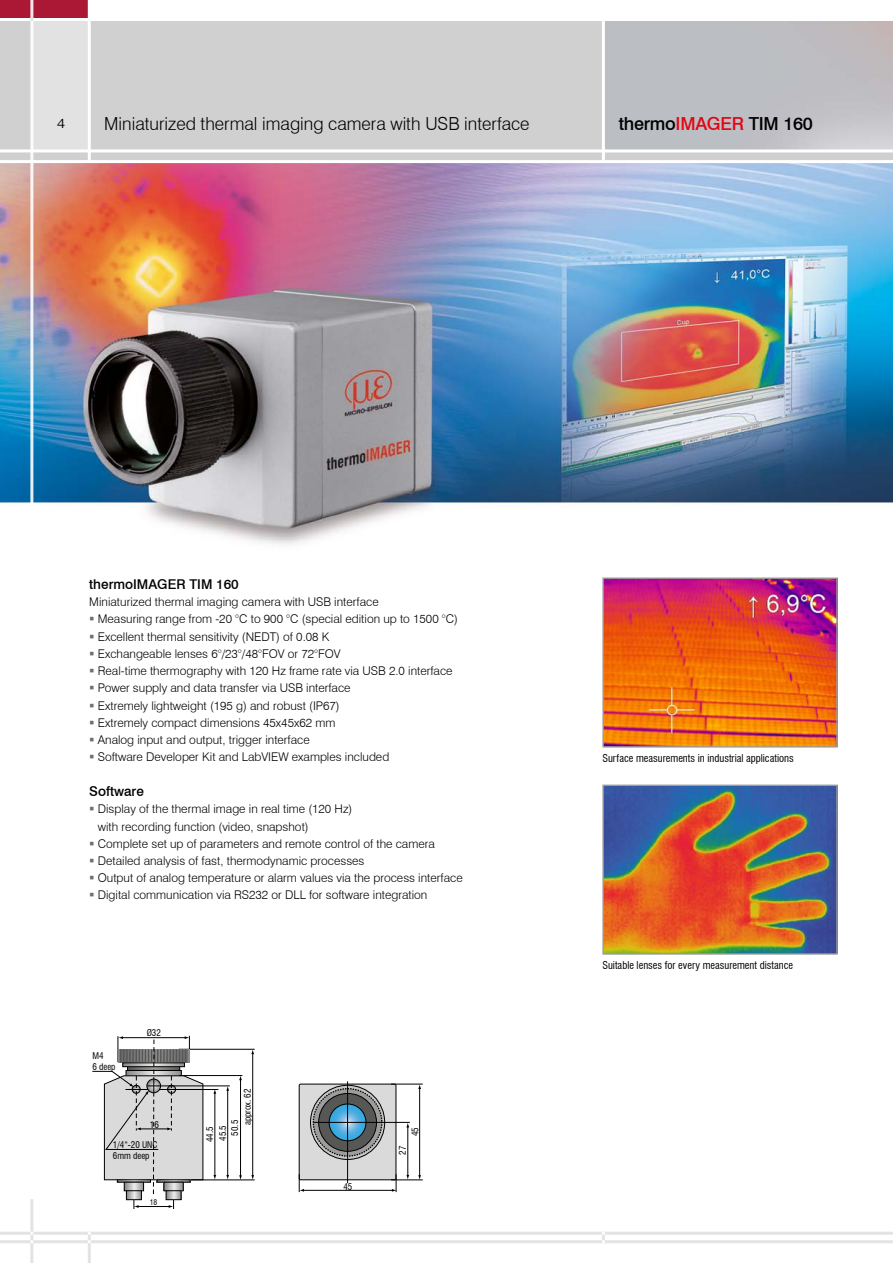
<style>
.page{position:relative;width:893px;height:1263px;background:#fff}
.page>*{position:absolute;margin:0;border:0;box-sizing:border-box;transform-origin:0 0}
.t1{font:300 18px "Swiss 721 BT";color:#000}
.t2{font:500 18px "Swiss 721 BT";letter-spacing:-.015em;color:#000}
.t3{font:500 13.5px "Swiss 721 BT";color:#000}
.t4{font:300 13.5px "Swiss 721 BT";color:#000;scale:1.18 1}
.t5{font:300 12px/17.2px "Swiss 721 BT";color:#000}
.t6{font:condensed 10.5px "Swiss 721 BT";color:#000}
.t7{font:condensed 9px/10.8px "Swiss 721 BT";color:#000}
.t8{font:condensed 7.65px "Swiss 721 BT";color:#000}
.s1{color:#e30613}
</style>
<div class="page">
<img style="left:0;top:163px;width:893px;height:381px">
<div style="left:0;top:21px;width:893px;height:141px;background:#d0d0d0"></div>
<img style="left:605px;top:21px;width:288px;height:128px">
<div style="left:32px;top:21px;width:57px;height:130px;background:#e2e2e2"></div>
<div style="left:0;top:0;width:89px;height:18px;background:#aa1836"></div>
<hr style="left:88px;top:0;width:3px;height:163px;background:#fff">
<hr style="left:602px;top:17px;width:3px;height:145px;background:#fff">
<hr style="left:0;top:149px;width:893px;height:3px;background:#fff">
<hr style="left:0;top:160px;width:893px;height:3px;background:#fff">
<hr style="left:0;top:1240px;width:893px;height:3px;background:#e3e3e3">
<hr style="left:30px;top:0;width:3px;height:506px;background:#e3e3e3">
<hr style="left:0;top:1232px;width:893px;height:3px;background:#e3e3e3">
<hr style="left:30px;top:1199px;width:3px;height:64px;background:#e3e3e3">
<hr style="left:88px;top:1232px;width:3px;height:31px;background:#e3e3e3">
<svg style="left:602px;top:1232px;width:3px;height:11px"></svg>
<img style="left:604px;top:579px;width:232px;height:166px">
<div style="left:602px;top:577px;width:236px;height:170px;border:1px solid #9d9d9c"></div>
<img style="left:604px;top:786px;width:232px;height:167px">
<div style="left:602px;top:784px;width:236px;height:171px;border:1px solid #9d9d9c"></div>
<div style="left:299px;top:1084px;width:97px;height:96px;background:#dadada;border-radius:2px"></div>
<div style="left:299px;top:1084px;width:97px;height:96px;border:1px solid #000;border-radius:2px"></div>
<svg style="left:310px;top:1085px;width:75px;height:74px"></svg>
<div style="left:310px;top:1085px;width:75px;height:75px;border:1px solid #000;border-radius:50%"></div>
<svg style="left:313px;top:1089px;width:69px;height:67px"></svg>
<div style="left:313px;top:1088px;width:70px;height:69px;border:2px dashed #000;border-radius:50%"></div>
<hr style="left:303px;top:1190px;width:90px;height:1px;background:#000">
<hr style="left:179px;top:1049px;width:76px;height:1px;background:#000">
<hr style="left:181px;top:1179px;width:74px;height:1px;background:#000">
<hr style="left:179px;top:1075px;width:63px;height:1px;background:#000">
<svg style="left:299px;top:1174px;width:5px;height:18px"></svg>
<svg style="left:392px;top:1174px;width:5px;height:18px"></svg>
<hr style="left:215px;top:1093px;width:1px;height:83px;background:#000">
<hr style="left:419px;top:1088px;width:1px;height:88px;background:#000">
<hr style="left:408px;top:1126px;width:1px;height:50px;background:#000">
<hr style="left:240px;top:1079px;width:1px;height:97px;background:#000">
<svg style="left:239px;top:1175px;width:3px;height:5px"></svg>
<svg style="left:239px;top:1075px;width:3px;height:5px"></svg>
<hr style="left:252px;top:1053px;width:1px;height:123px;background:#000">
<div style="left:319px;top:1093px;width:57px;height:58px;background:#575756;border-radius:50%"></div>
<div style="left:318px;top:1093px;width:59px;height:58px;border:1px solid #000;border-radius:50%"></div>
<svg style="left:329px;top:1104px;width:37px;height:37px"></svg>
<div style="left:329px;top:1104px;width:37px;height:37px;border:1px solid #000;border-radius:50%"></div>
<hr style="left:347px;top:1081px;width:1px;height:102px;background:#000">
<hr style="left:313px;top:1122px;width:97px;height:1px;background:#000">
<hr style="left:391px;top:1084px;width:32px;height:1px;background:#000">
<hr style="left:391px;top:1179px;width:32px;height:1px;background:#000">
<hr style="left:227px;top:1090px;width:1px;height:86px;background:#000">
<hr style="left:125px;top:1089px;width:93px;height:1px;background:#000">
<hr style="left:161px;top:1086px;width:69px;height:1px;background:#000">
<svg style="left:92px;top:1036px;width:111px;height:173px"></svg>
<p class="t4" style="left:57px;top:115px;width:9px">4</p>
<h1 class="t1" style="left:104px;top:113px;width:427px">Miniaturized thermal imaging camera with USB interface</h1>
<h1 class="t2" style="left:619px;top:113px;width:196px">thermo<span class="s1">IMAGER</span> TIM 160</h1>
<p class="t3" style="left:89px;top:576px;width:151px">thermoIMAGER TIM 160</p>
<p class="t5" style="left:98px;top:593px;width:362px;text-indent:-9px">Miniaturized thermal imaging camera with USB interface<br>Measuring range from -20 °C to 900 °C (special edition up to 1500 °C)<br>Excellent thermal sensitivity (NEDT) of 0.08 K<br>Exchangeable lenses 6°/23°/48°FOV or 72°FOV<br>Real-time thermography with 120 Hz frame rate via USB 2.0 interface Power supply and data transfer via USB interface<br>Extremely lightweight (195 g) and robust (IP67)<br>Extremely compact dimensions 45x45x62 mm<br>Analog input and output, trigger interface<br>Software Developer Kit and LabVIEW examples included</p>
<p class="t3" style="left:89px;top:783px;width:56px">Software</p>
<p class="t5" style="left:98px;top:800px;width:366px">Display of the thermal image in real time (120 Hz)<br>with recording function (video, snapshot)<br>Complete set up of parameters and remote control of the camera Detailed analysis of fast, thermodynamic processes<br>Output of analog temperature or alarm values via the process interface Digital communication via RS232 or DLL for software integration</p>
<p class="t7" style="left:92px;top:1050px;width:25px">M4<br>6 deep</p>
<p class="t7" style="left:147px;top:1027px;width:16px">Ø32</p>
<p class="t7" style="left:150px;top:1119px;width:10px">16</p>
<p class="t7" style="left:113px;top:1139px;width:46px">1/4“-20 UNC<br>6mm deep</p>
<p class="t8" style="left:150px;top:1198px;width:9px">18</p>
<p class="t7" style="left:242px;top:1125px;width:38px;rotate:-90deg">approx. 62</p>
<p class="t7" style="left:230px;top:1135px;width:17px;rotate:-90deg">50.5</p>
<p class="t7" style="left:204px;top:1142px;width:19px;line-height:12.9px;rotate:-90deg">44.5<br>45.5</p>
<p class="t7" style="left:343px;top:1181px;width:10px">45</p>
<p class="t7" style="left:410px;top:1136px;width:10px;rotate:-90deg">45</p>
<p class="t7" style="left:397px;top:1155px;width:10px;rotate:-90deg">27</p>
<p class="t6" style="left:602px;top:752px;width:193px">Surface measurements in industrial applications</p>
<p class="t6" style="left:602px;top:959px;width:192px">Suitable lenses for every measurement distance</p>
</div>
